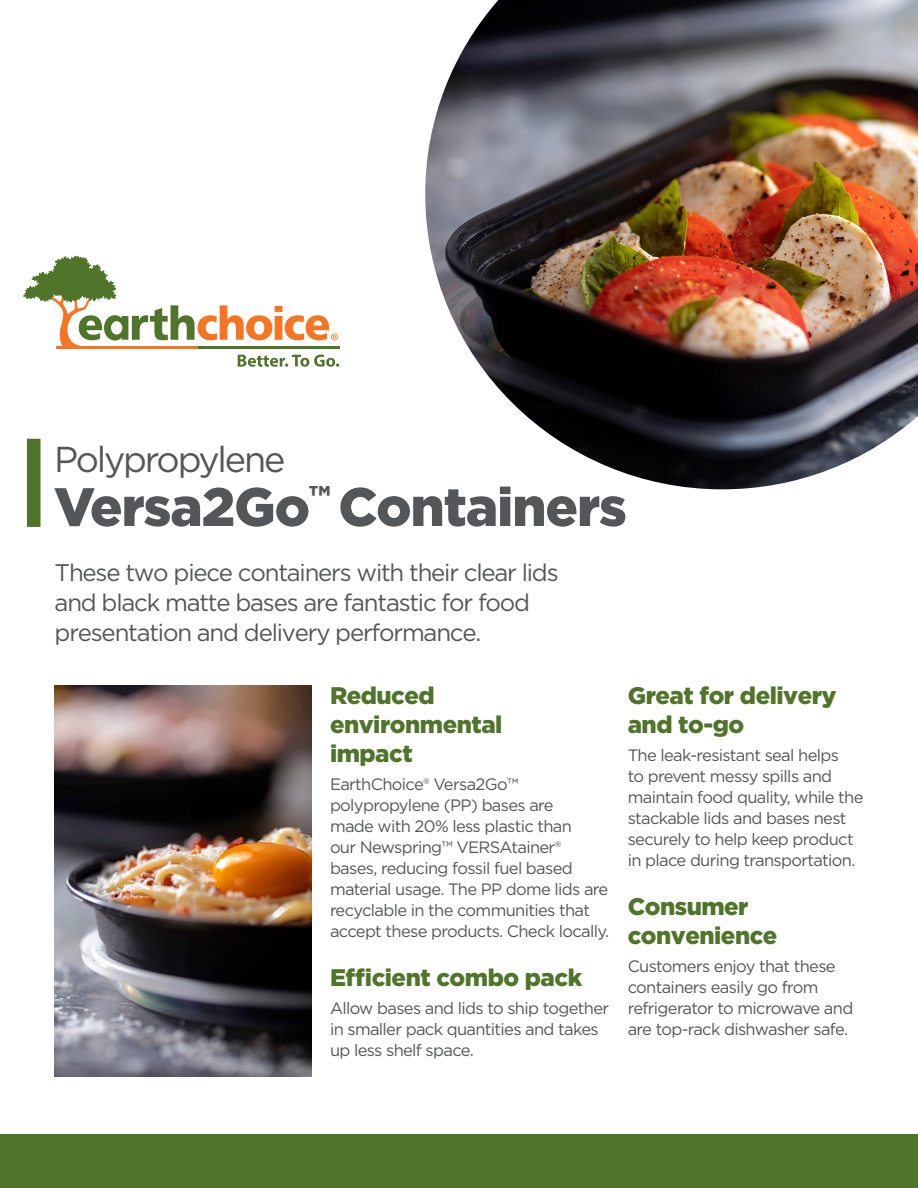
<style>
.page{position:relative;width:918px;height:1188px;background:#fff}
.page>*{position:absolute;margin:0;border:0;box-sizing:border-box;transform-origin:0 0}
.Cover_Headline{font:900 54px "Gotham";letter-spacing:-.02em;color:#545759}
.Cover_Subhead{font:36px "Gotham";letter-spacing:-.06em;color:#545759}
.Cover_Intro_Copy{font:24px/30px "Gotham";letter-spacing:-.05em;color:#545759}
.Benefit_Subhead{font:900 24px/28.8px "Gotham";letter-spacing:-.02em;color:#50752a}
.Benefit_Copy{font:16.5px/21px "Gotham";letter-spacing:-.04em;color:#545759}
</style>
<div class="page">
<svg style="left:238px;top:355px;width:101px;height:12px"></svg>
<hr style="left:198px;top:346px;width:142px;height:3px;background:#50752a">
<svg style="left:23px;top:255px;width:315px;height:94px"></svg>
<div style="left:0;top:1134px;width:918px;height:54px;background:#50752a"></div>
<img style="left:425px;top:0;width:493px;height:489px">
<div style="left:27px;top:439px;width:13px;height:88px;background:#50752a"></div>
<img style="left:54px;top:685px;width:258px;height:392px">
<p class="Cover_Subhead" style="left:54px;top:436px;width:233px">Polypropylene</p>
<p class="Cover_Headline" style="left:54px;top:470px;width:574px">Versa2Go<sup>™</sup> Containers</p>
<p class="Cover_Intro_Copy" style="left:55px;top:557px;width:506px">These two piece containers with their clear lids and black matte bases are fantastic for food presentation and delivery performance.</p>
<p class="Benefit_Subhead" style="left:330px;top:681px;width:174px">Reduced environmental impact</p>
<p class="Benefit_Copy" style="left:330px;top:773px;width:281px">EarthChoice® Versa2Go™ polypropylene (PP) bases are<br>made with 20% less plastic than<br>our Newspring™ VERSAtainer® bases, reducing fossil fuel based material usage. The PP dome lids are recyclable in the communities that accept these products. Check locally.</p>
<p class="Benefit_Subhead" style="left:330px;top:963px;width:254px">Efficient combo pack</p>
<p class="Benefit_Copy" style="left:330px;top:997px;width:281px">Allow bases and lids to ship together in smaller pack quantities and takes up less shelf space.</p>
<p class="Benefit_Subhead" style="left:628px;top:681px;width:210px">Great for delivery and to-go</p>
<p class="Benefit_Copy" style="left:628px;top:744px;width:237px">The leak-resistant seal helps<br>to prevent messy spills and maintain food quality, while the stackable lids and bases nest securely to help keep product in place during transportation.</p>
<p class="Benefit_Subhead" style="left:628px;top:892px;width:151px">Consumer convenience</p>
<p class="Benefit_Copy" style="left:628px;top:955px;width:227px">Customers enjoy that these containers easily go from refrigerator to microwave and are top-rack dishwasher safe.</p>
</div>
